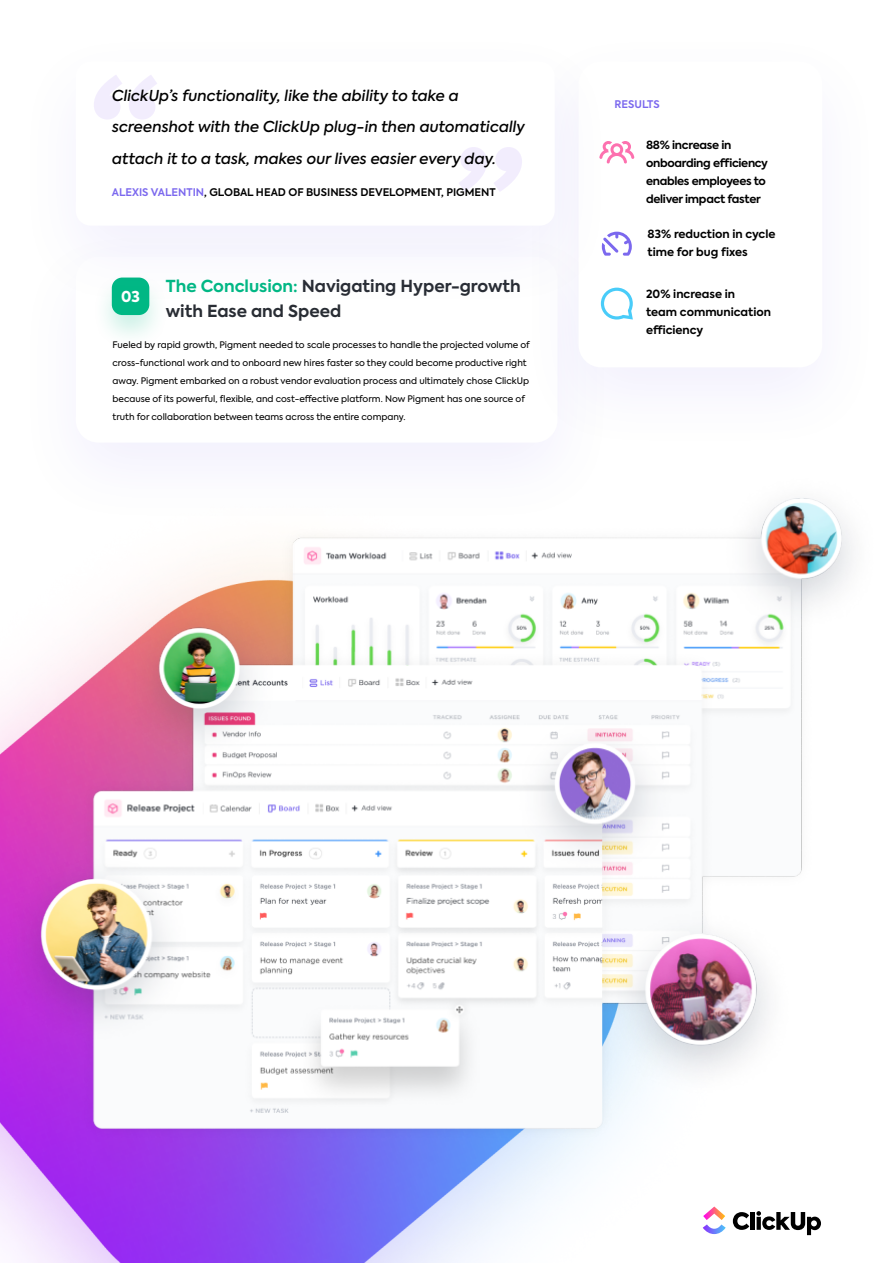
<style>
.page{position:relative;width:893px;height:1263px;background:#fff}
.page>*{position:absolute;margin:0;border:0;box-sizing:border-box;transform-origin:0 0}
.t1{font:700 16.5px/25.5px "Axiforma";color:#292d34}
.t2{font:italic 500 15px/31.5px "Axiforma";color:#000}
.t3{font:800 15px "Axiforma";color:#fff}
.t4{font:700 11.25px/18px "Axiforma";color:#000}
.t5{font:700 11.25px/18px "Axiforma";letter-spacing:-.025em;color:#000}
.t6{font:600 10.5px "Axiforma";color:#000}
.t7{font:600 10.5px "Axiforma";color:#7b68ee}
.t8{font:9px/18px "Axiforma";color:#000}
.s1{color:#7b68ee}
.s2{color:#00b884}
</style>
<div class="page">
<div style="left:15px;top:223px;width:603px;height:307px;background:#fbfafe"></div>
<div style="left:76px;top:257px;width:481px;height:186px;background:#fff;border-radius:22px"></div>
<div style="left:518px;top:28px;width:365px;height:427px;background:#fff"></div>
<div style="left:92px;top:272px;width:78px;height:77px;background:#00b884;opacity:.2"></div>
<div style="left:112px;top:278px;width:37px;height:37px;background:#00b884;border-radius:10px"></div>
<svg style="left:615px;top:232px;width:17px;height:24px"></svg>
<svg style="left:615px;top:141px;width:19px;height:23px"></svg>
<div style="left:15px;top:28px;width:600px;height:285px;background:#fff"></div>
<svg style="left:94px;top:75px;width:63px;height:44px"></svg>
<svg style="left:459px;top:147px;width:63px;height:44px"></svg>
<svg style="left:601px;top:288px;width:31px;height:32px"></svg>
<img style="left:0;top:1142px;width:726px;height:121px">
<img style="left:0;top:498px;width:852px;height:644px">
<svg style="left:702px;top:1207px;width:23px;height:27px"></svg>
<hr style="left:750px;top:1212px;width:4px;height:18px;background:#000">
<svg style="left:732px;top:1212px;width:17px;height:18px"></svg>
<svg style="left:756px;top:1211px;width:65px;height:24px"></svg>
<h2 class="t2" style="left:112px;top:80px;width:414px">ClickUp’s functionality, like the ability to take a screenshot with the ClickUp plug-in then automatically attach it to a task, makes our lives easier every day.</h2>
<p class="t6" style="left:112px;top:186px;width:385px"><span class="s1">ALEXIS VALENTIN</span>, GLOBAL HEAD OF BUSINESS DEVELOPMENT, PIGMENT</p>
<h1 class="t1" style="left:166px;top:273px;width:356px"><span class="s2">The Conclusion:</span> Navigating Hyper-growth with Ease and Speed</h1>
<h2 class="t3" style="left:121px;top:286px;width:20px">03</h2>
<p class="t8" style="left:112px;top:336px;width:419px">Fueled by rapid growth, Pigment needed to scale processes to handle the projected volume of cross-functional work and to onboard new hires faster so they could become productive right away. Pigment embarked on a robust vendor evaluation process and ultimately chose ClickUp because of its powerful, flexible, and cost-effective platform. Now Pigment has one source of truth for collaboration between teams across the entire company.</p>
<p class="t7" style="left:614px;top:97px;width:47px">RESULTS</p>
<p class="t5" style="left:646px;top:136px;width:123px">88% increase in onboarding efficiency enables employees to deliver impact faster</p>
<p class="t4" style="left:647px;top:225px;width:129px">83% reduction in cycle time for bug fixes</p>
<p class="t4" style="left:646px;top:285px;width:126px">20% increase in<br>team communication efficiency</p>
</div>
